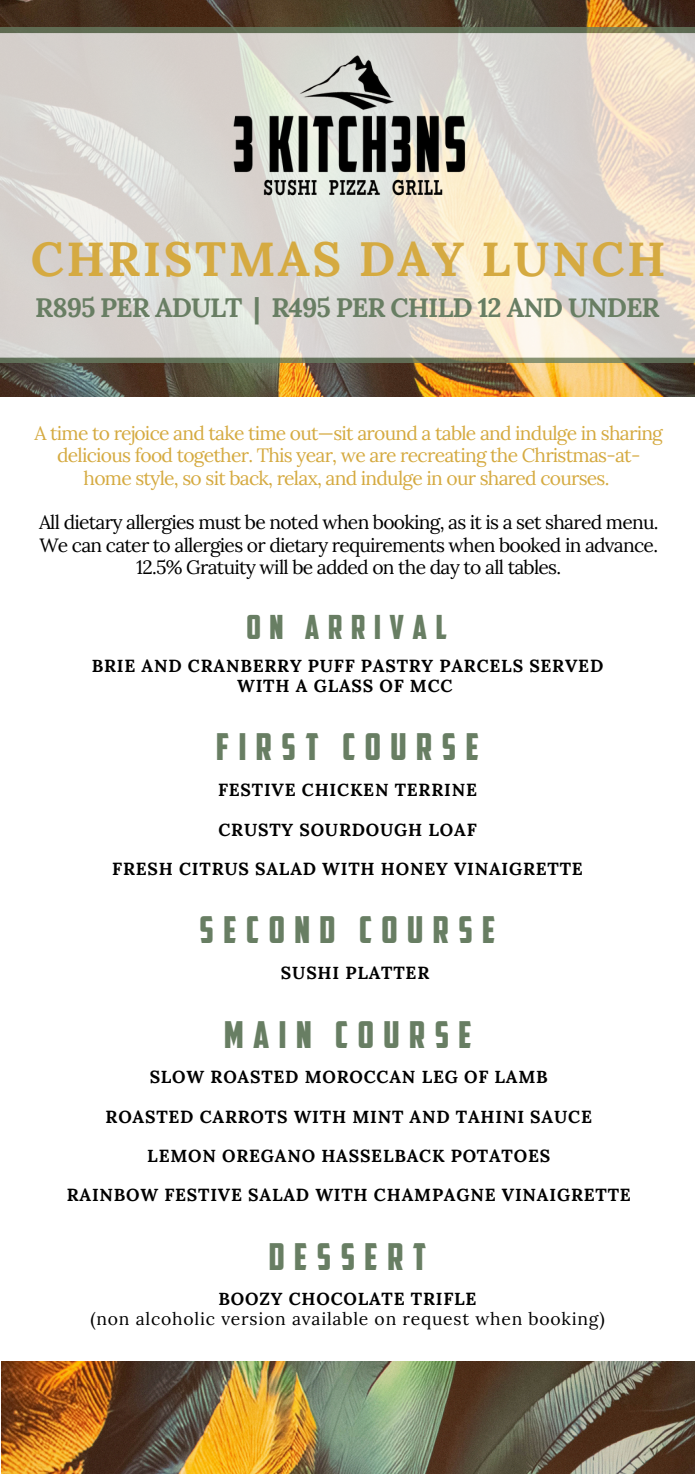
<style>
.page{position:relative;width:695px;height:1474px;background:#fff}
.page>*{position:absolute;margin:0;border:0;box-sizing:border-box;transform-origin:0 0}
.t1{font:700 47.95px "Lora";letter-spacing:.05em;color:#d5aa41}
.t2{font:37.1px "American Captain";letter-spacing:.255em;color:#687e63}
.t3{font:33.25px "American Captain";letter-spacing:.255em;color:#687e63}
.t4{font:700 26.6px "Lora";letter-spacing:-.04em;color:#687e63}
.t5{font:19.25px/22.4px "Lora";letter-spacing:-.04em;color:#d5aa41;text-align:center}
.t6{font:19.25px/22.4px "Lora";letter-spacing:-.04em;color:#000;text-align:center}
.t7{font:700 17.5px/19.6px "Lora";letter-spacing:.045em;color:#000;text-align:center}
.t8{font:17.5px "Lora";letter-spacing:.045em;color:#000}
</style>
<div class="page">
<img style="left:0;top:0;width:694px;height:396px">
<svg style="left:0;top:28px;width:694px;height:335px;background:#dbd6cd"></svg>
<img style="left:224px;top:35px;width:247px;height:185px">
<img style="left:2px;top:1362px;width:692px;height:112px">
<h3 class="t1" style="left:31px;top:228px;width:636px">CHRISTMAS DAY LUNCH</h3>
<h5 class="t4" style="left:35px;top:290px;width:625px">R895 PER ADULT | R495 PER CHILD 12 AND UNDER</h5>
<h5 class="t5" style="left:35px;top:422px;width:629px">A time to rejoice and take time out—sit around a table and indulge in sharing delicious food together. This year, we are recreating the Christmas-at&shy;home style, so sit back, relax, and indulge in our shared courses.</h5>
<h2 class="t6" style="left:39px;top:511px;width:620px">All dietary allergies must be noted when booking, as it is a set shared menu.<br>We can cater to allergies or dietary requirements when booked in advance.<br>12.5% Gratuity will be added on the day to all tables.</h2>
<h5 class="t3" style="left:246px;top:614px;width:202px">ON ARRIVAL</h5>
<h2 class="t7" style="left:92px;top:656px;width:512px">BRIE AND CRANBERRY PUFF PASTRY PARCELS SERVED<br>WITH A GLASS OF MCC</h2>
<p class="t2" style="left:216px;top:733px;width:264px">FIRST COURSE</p>
<h1 class="t7" style="left:218px;top:780px;width:260px">FESTIVE CHICKEN TERRINE</h1>
<h4 class="t7" style="left:218px;top:819px;width:260px">CRUSTY SOURDOUGH LOAF</h4>
<p class="t7" style="left:112px;top:859px;width:472px">FRESH CITRUS SALAD WITH HONEY VINAIGRETTE</p>
<h5 class="t2" style="left:199px;top:916px;width:297px">SECOND COURSE</h5>
<h5 class="t7" style="left:281px;top:963px;width:150px">SUSHI PLATTER</h5>
<h2 class="t2" style="left:224px;top:1020px;width:249px">MAIN COURSE</h2>
<p class="t7" style="left:150px;top:1067px;width:399px">SLOW ROASTED MOROCCAN LEG OF LAMB</p>
<p class="t7" style="left:105px;top:1106px;width:487px">ROASTED CARROTS WITH MINT AND TAHINI SAUCE</p>
<p class="t7" style="left:147px;top:1146px;width:404px">LEMON OREGANO HASSELBACK POTATOES</p>
<p class="t7" style="left:67px;top:1185px;width:565px">RAINBOW FESTIVE SALAD WITH CHAMPAGNE VINAIGRETTE</p>
<h2 class="t2" style="left:268px;top:1242px;width:159px">DESSERT</h2>
<p class="t7" style="left:218px;top:1289px;width:259px">BOOZY CHOCOLATE TRIFLE</p>
<p class="t8" style="left:90px;top:1307px;width:515px">(non alcoholic version available on request when booking)</p>
</div>
